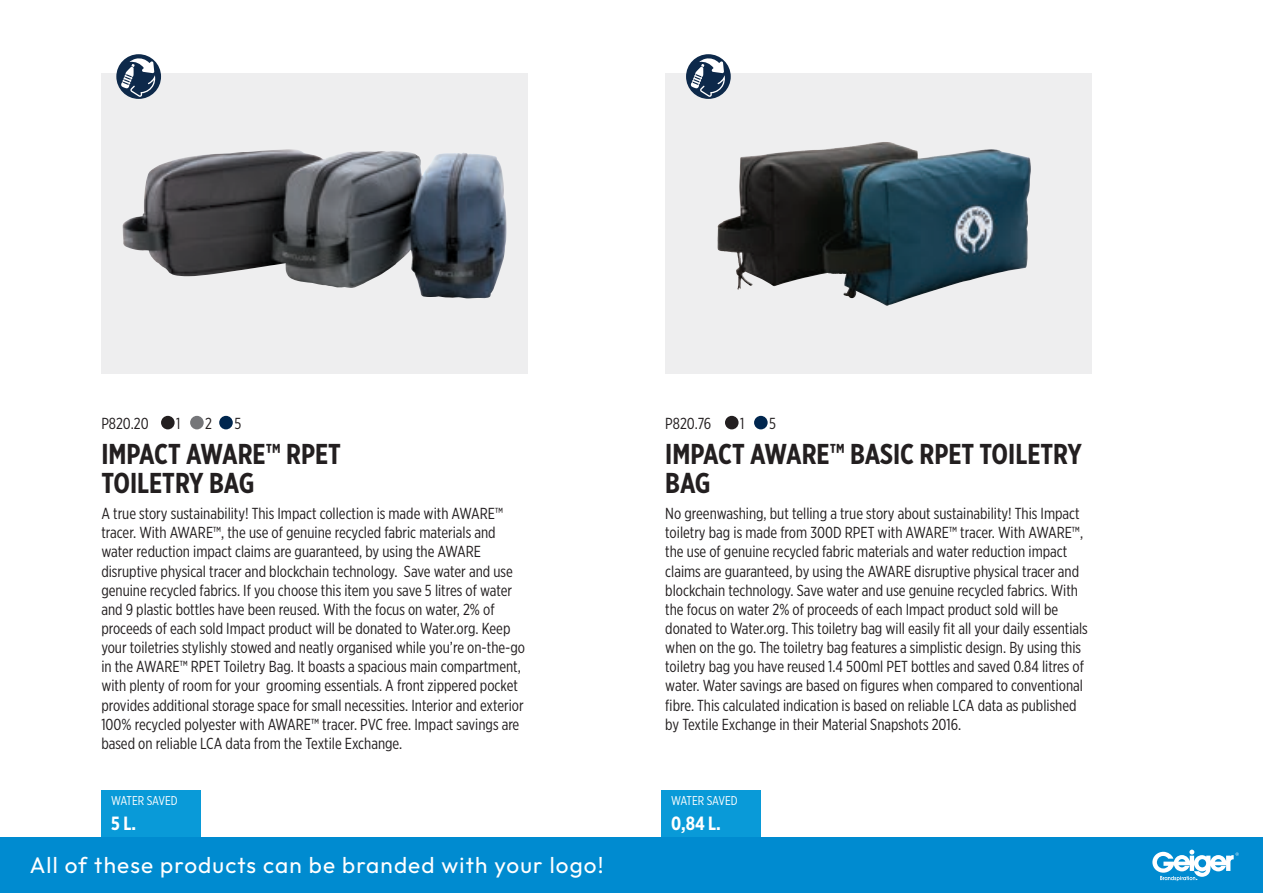
<style>
.page{position:relative;width:1263px;height:893px;background:#fff}
.page>*{position:absolute;margin:0;border:0;box-sizing:border-box;transform-origin:0 0}
.t1{font:700 28.65px/28.7px "Gotham X Narrow";color:#231f20}
.t2{font:100 22.5px "Outfit";letter-spacing:.05em;color:#fff}
.t3{font:700 19.2px "Gotham X Narrow";color:#fff}
.t4{font:15.9px/19.2px "Gotham X Narrow";color:#231f20}
.t5{font:12.75px "Gotham X Narrow";letter-spacing:-.005em;color:#fff}
</style>
<div class="page">
<div style="left:101px;top:73px;width:427px;height:301px;background:#eeeeef"></div>
<svg style="left:665px;top:73px;width:427px;height:301px;background:#b7bec1"></svg>
<div style="left:161px;top:416px;width:14px;height:13px;background:#231f20;border-radius:50%"></div>
<div style="left:725px;top:416px;width:13px;height:13px;background:#231f20;border-radius:50%"></div>
<div style="left:190px;top:416px;width:14px;height:13px;background:#757679;border-radius:50%"></div>
<div style="left:754px;top:416px;width:14px;height:13px;background:#00264e;border-radius:50%"></div>
<div style="left:219px;top:416px;width:14px;height:13px;background:#00264e;border-radius:50%"></div>
<img style="left:123px;top:149px;width:379px;height:149px">
<img style="left:738px;top:143px;width:137px;height:73px">
<svg style="left:686px;top:54px;width:45px;height:45px"></svg>
<svg style="left:691px;top:58px;width:34px;height:39px"></svg>
<svg style="left:116px;top:54px;width:45px;height:45px"></svg>
<svg style="left:121px;top:58px;width:34px;height:39px"></svg>
<div style="left:101px;top:790px;width:100px;height:52px;background:#099ad8"></div>
<div style="left:661px;top:790px;width:100px;height:52px;background:#099ad8"></div>
<div style="left:0;top:838px;width:1263px;height:55px;background:#008bd0"></div>
<svg style="left:1152px;top:850px;width:87px;height:31px"></svg>
<p class="t4" style="left:101px;top:413px;width:49px">P820.20</p>
<p class="t4" style="left:176px;top:413px;width:6px">1</p>
<p class="t4" style="left:205px;top:413px;width:8px">2</p>
<p class="t4" style="left:234px;top:413px;width:8px">5</p>
<p class="t4" style="left:665px;top:413px;width:48px">P820.76</p>
<p class="t4" style="left:740px;top:413px;width:6px">1</p>
<p class="t4" style="left:769px;top:413px;width:8px">5</p>
<h1 class="t1" style="left:101px;top:439px;width:241px">IMPACT AWARE™ RPET<br>TOILETRY BAG</h1>
<h1 class="t1" style="left:665px;top:439px;width:418px">IMPACT AWARE™ BASIC RPET TOILETRY<br>BAG</h1>
<p class="t4" style="left:101px;top:504px;width:425px">A true story sustainability! This Impact collection is made with AWARE™ tracer. With AWARE™, the use of genuine recycled fabric materials and water reduction impact claims are guaranteed, by using the AWARE disruptive physical tracer and blockchain technology. Save water and use genuine recycled fabrics. If you choose this item you save 5 litres of water and 9 plastic bottles have been reused. With the focus on water, 2% of proceeds of each sold Impact product will be donated to Water.org. Keep your toiletries stylishly stowed and neatly organised while you’re on-the-go in the AWARE™ RPET Toiletry Bag. It boasts a spacious main compartment, with plenty of room for your grooming essentials. A front zippered pocket provides additional storage space for small necessities. Interior and exterior 100% recycled polyester with AWARE™ tracer. PVC free. Impact savings are based on reliable LCA data from the Textile Exchange.</p>
<p class="t4" style="left:665px;top:504px;width:424px">No greenwashing, but telling a true story about sustainability! This Impact toiletry bag is made from 300D RPET with AWARE™ tracer. With AWARE™, the use of genuine recycled fabric materials and water reduction impact claims are guaranteed, by using the AWARE disruptive physical tracer and blockchain technology. Save water and use genuine recycled fabrics. With the focus on water 2% of proceeds of each Impact product sold will be donated to Water.org. This toiletry bag will easily fit all your daily essentials when on the go. The toiletry bag features a simplistic design. By using this toiletry bag you have reused 1.4 500ml PET bottles and saved 0.84 litres of water. Water savings are based on figures when compared to conventional fibre. This calculated indication is based on reliable LCA data as published by Textile Exchange in their Material Snapshots 2016.</p>
<p class="t5" style="left:111px;top:793px;width:68px">WATER SAVED</p>
<p class="t5" style="left:671px;top:793px;width:68px">WATER SAVED</p>
<p class="t3" style="left:111px;top:811px;width:26px">5 L.</p>
<p class="t3" style="left:671px;top:811px;width:51px">0,84 L.</p>
<h2 class="t2" style="left:30px;top:853px;width:575px">All of these products can be branded with your logo!</h2>
</div>
